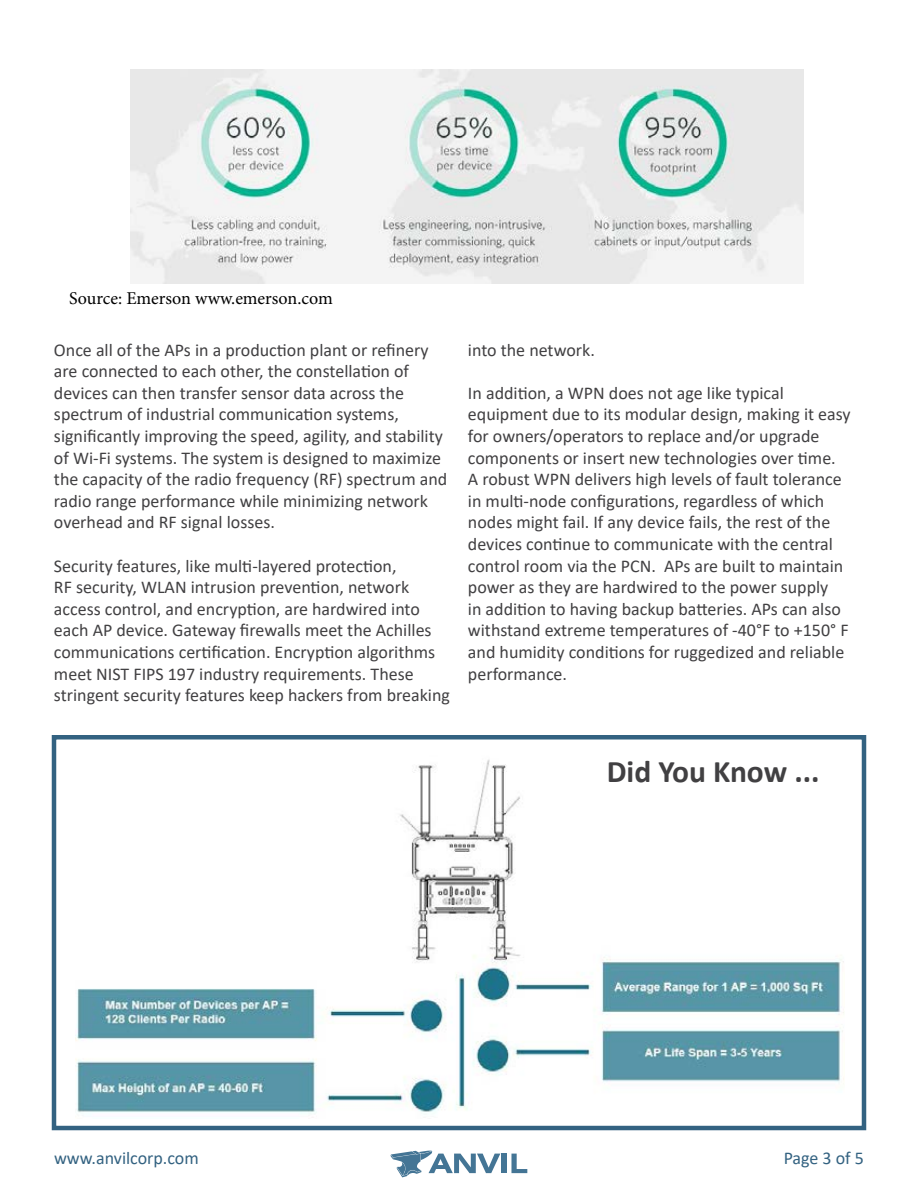
<style>
.page{position:relative;width:918px;height:1188px;background:#fff}
.page>*{position:absolute;margin:0;border:0;box-sizing:border-box;transform-origin:0 0}
.t1{font:700 31.5px "Calibri";color:#414042}
.t2{font:18px/21.6px "Calibri";color:#414042}
.t3{font:18px "Minion Pro";color:#000}
.t4{font:18px "Calibri";color:#336281}
</style>
<div class="page">
<div style="left:502px;top:1154px;width:5px;height:19px;background:#447595"></div>
<svg style="left:511px;top:1154px;width:16px;height:19px"></svg>
<svg style="left:391px;top:1151px;width:109px;height:26px"></svg>
<img style="left:75px;top:759px;width:769px;height:356px">
<div style="left:52px;top:735px;width:814px;height:395px;border:4px solid #336281"></div>
<img style="left:130px;top:69px;width:673px;height:215px">
<p class="t3" style="left:69px;top:287px;width:265px">Source: Emerson www.emerson.com</p>
<p class="t2" style="left:54px;top:338px;width:395px">Once all of the APs in a production plant or refinery are connected to each other, the constellation of devices can then transfer sensor data across the spectrum of industrial communication systems, significantly improving the speed, agility, and stability of Wi-Fi systems. The system is designed to maximize the capacity of the radio frequency (RF) spectrum and radio range performance while minimizing network overhead and RF signal losses.</p>
<p class="t2" style="left:54px;top:554px;width:398px">Security features, like multi-layered protection,<br>RF security, WLAN intrusion prevention, network access control, and encryption, are hardwired into each AP device. Gateway firewalls meet the Achilles communications certification. Encryption algorithms meet NIST FIPS 197 industry requirements. These stringent security features keep hackers from breaking</p>
<p class="t2" style="left:468px;top:338px;width:128px">into the network.</p>
<p class="t2" style="left:468px;top:381px;width:384px">In addition, a WPN does not age like typical equipment due to its modular design, making it easy for owners/operators to replace and/or upgrade components or insert new technologies over time.<br>A robust WPN delivers high levels of fault tolerance in multi-node configurations, regardless of which nodes might fail. If any device fails, the rest of the devices continue to communicate with the central control room via the PCN. APs are built to maintain power as they are hardwired to the power supply<br>in addition to having backup batteries. APs can also withstand extreme temperatures of -40°F to +150° F and humidity conditions for ruggedized and reliable performance.</p>
<h1 class="t1" style="left:607px;top:749px;width:214px">Did You Know ...</h1>
<p class="t4" style="left:54px;top:1146px;width:146px">www.anvilcorp.com</p>
<p class="t4" style="left:784px;top:1146px;width:82px">Page 3 of 5</p>
</div>
